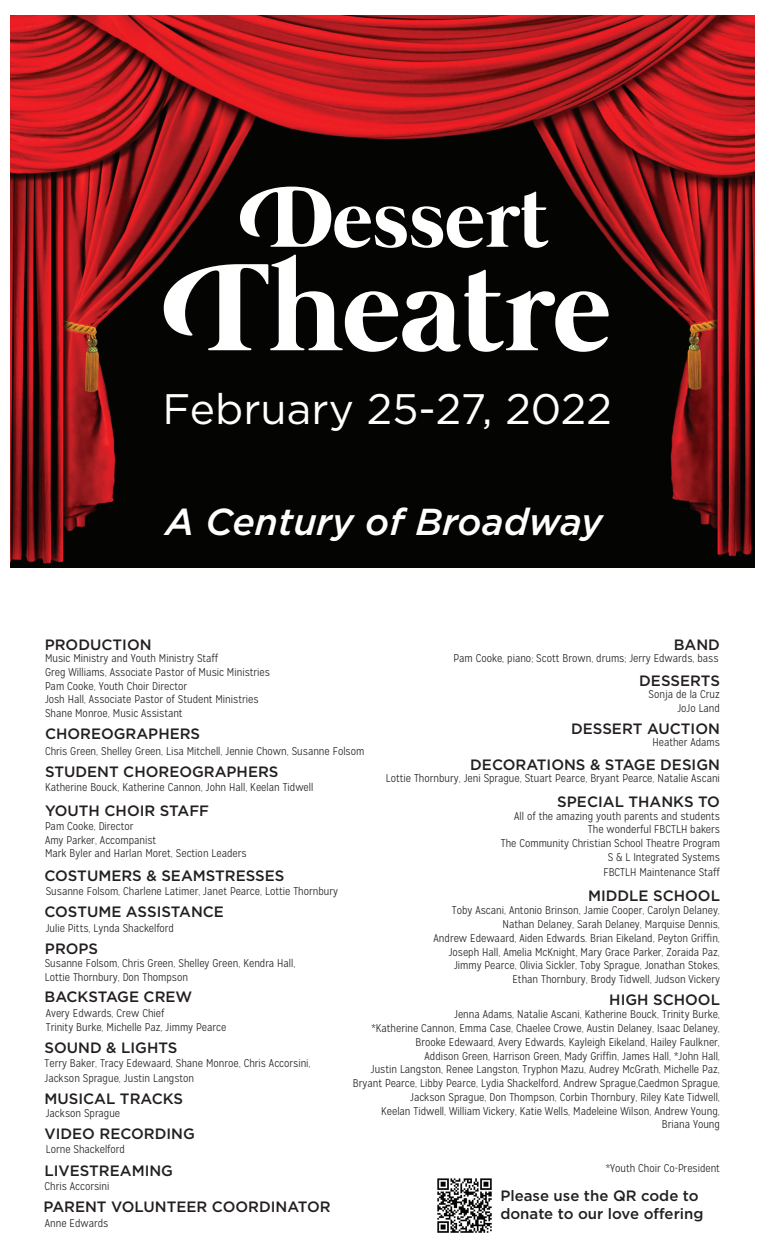
<style>
.page{position:relative;width:765px;height:1260px;background:#fff}
.page>*{position:absolute;margin:0;border:0;box-sizing:border-box;transform-origin:0 0}
.t1{font:700 127.5px "Mermaid Swash Caps";color:#fff}
.t2{font:700 87.38px "Mermaid Swash Caps";color:#fff}
.t3{font:42.62px "Gotham HTF";color:#fff}
.t4{font:italic 500 37.5px "Gotham HTF";color:#fff}
.t5{font:500 15px/18px "Gotham HTF";color:#231f20}
.t6{font:300 11.25px/13.8px "Mission Gothic";color:#231f20}
</style>
<div class="page">
<img style="left:10px;top:15px;width:745px;height:553px">
<img style="left:437px;top:1178px;width:55px;height:55px">
<h2 class="t2" style="left:270px;top:168px;width:280px">Dessert</h2>
<h1 class="t1" style="left:191px;top:235px;width:422px">Theatre</h1>
<h3 class="t3" style="left:162px;top:386px;width:451px">February 25-27, 2022</h3>
<h3 class="t4" style="left:166px;top:501px;width:439px">A Century of Broadway</h3>
<h3 class="t5" style="left:45px;top:635px;width:108px">PRODUCTION</h3>
<h3 class="t5" style="left:674px;top:636px;width:48px">BAND</h3>
<p class="t6" style="left:454px;top:651px;width:266px">Pam Cooke, piano; Scott Brown, drums; Jerry Edwards, bass</p>
<p class="t6" style="left:45px;top:652px;width:227px">Music Ministry and Youth Ministry Staff<br>Greg Williams, Associate Pastor of Music Ministries Pam Cooke, Youth Choir Director<br>Josh Hall, Associate Pastor of Student Ministries Shane Monroe, Music Assistant</p>
<p class="t6" style="left:45px;top:744px;width:321px">Chris Green, Shelley Green, Lisa Mitchell, Jennie Chown, Susanne Folsom</p>
<h3 class="t5" style="left:639px;top:671px;width:82px">DESSERTS</h3>
<p class="t6" style="left:649px;top:688px;width:73px;text-align:right">Sonja de la Cruz<br>JoJo Land</p>
<p class="t6" style="left:652px;top:736px;width:69px">Heather Adams</p>
<p class="t6" style="left:386px;top:772px;width:336px">Lottie Thornbury, Jeni Sprague, Stuart Pearce, Bryant Pearce, Natalie Ascani</p>
<p class="t6" style="left:501px;top:809px;width:221px;text-align:right">All of the amazing youth parents and students The wonderful FBCTLH bakers<br>The Community Christian School Theatre Program S &amp; L Integrated Systems</p>
<p class="t6" style="left:603px;top:865px;width:118px">FBCTLH Maintenance Staff</p>
<p class="t6" style="left:434px;top:904px;width:288px;text-align:right">Toby Ascani, Antonio Brinson, Jamie Cooper, Carolyn Delaney, Nathan Delaney, Sarah Delaney, Marquise Dennis,<br>Andrew Edewaard, Aiden Edwards. Brian Eikeland, Peyton Griffin, Joseph Hall, Amelia McKnight, Mary Grace Parker, Zoraida Paz, Jimmy Pearce, Olivia Sickler, Toby Sprague, Jonathan Stokes, Ethan Thornbury, Brody Tidwell, Judson Vickery</p>
<p class="t6" style="left:353px;top:1008px;width:369px;text-align:right">Jenna Adams, Natalie Ascani, Katherine Bouck, Trinity Burke,<br>*Katherine Cannon, Emma Case, Chaelee Crowe, Austin Delaney, Isaac Delaney, Brooke Edewaard, Avery Edwards, Kayleigh Eikeland, Hailey Faulkner,<br>Addison Green, Harrison Green, Mady Griffin, James Hall, *John Hall,<br>Justin Langston, Renee Langston, Tryphon Mazu, Audrey McGrath, Michelle Paz, Bryant Pearce, Libby Pearce, Lydia Shackelford, Andrew Sprague,Caedmon Sprague, Jackson Sprague, Don Thompson, Corbin Thornbury, Riley Kate Tidwell,<br>Keelan Tidwell, William Vickery, Katie Wells, Madeleine Wilson, Andrew Young, Briana Young</p>
<p class="t6" style="left:606px;top:1161px;width:116px">*Youth Choir Co-President</p>
<h3 class="t5" style="left:571px;top:719px;width:150px">DESSERT AUCTION</h3>
<h3 class="t5" style="left:470px;top:755px;width:251px">DECORATIONS &amp; STAGE DESIGN</h3>
<h3 class="t5" style="left:557px;top:792px;width:164px">SPECIAL THANKS TO</h3>
<h3 class="t5" style="left:45px;top:725px;width:157px">CHOREOGRAPHERS</h3>
<h3 class="t5" style="left:45px;top:763px;width:235px">STUDENT CHOREOGRAPHERS</h3>
<h3 class="t5" style="left:45px;top:801px;width:166px">YOUTH CHOIR STAFF</h3>
<p class="t6" style="left:45px;top:819px;width:203px">Pam Cooke, Director<br>Amy Parker, Accompanist<br>Mark Byler and Harlan Moret, Section Leaders</p>
<p class="t6" style="left:46px;top:885px;width:294px">Susanne Folsom, Charlene Latimer, Janet Pearce, Lottie Thornbury</p>
<h3 class="t5" style="left:45px;top:903px;width:181px">COSTUME ASSISTANCE</h3>
<p class="t6" style="left:46px;top:921px;width:130px">Julie Pitts, Lynda Shackelford</p>
<p class="t6" style="left:45px;top:957px;width:252px">Susanne Folsom, Chris Green, Shelley Green, Kendra Hall,<br>Lottie Thornbury, Don Thompson</p>
<p class="t6" style="left:46px;top:1006px;width:182px">Avery Edwards, Crew Chief<br>Trinity Burke, Michelle Paz, Jimmy Pearce</p>
<h3 class="t5" style="left:45px;top:1038px;width:135px">SOUND &amp; LIGHTS</h3>
<p class="t6" style="left:45px;top:781px;width:270px">Katherine Bouck, Katherine Cannon, John Hall, Keelan Tidwell</p>
<h3 class="t5" style="left:45px;top:866px;width:242px">COSTUMERS &amp; SEAMSTRESSES</h3>
<h3 class="t5" style="left:588px;top:887px;width:133px">MIDDLE SCHOOL</h3>
<h3 class="t5" style="left:45px;top:940px;width:55px">PROPS</h3>
<h3 class="t5" style="left:45px;top:987px;width:149px">BACKSTAGE CREW</h3>
<h3 class="t5" style="left:609px;top:990px;width:112px">HIGH SCHOOL</h3>
<p class="t6" style="left:45px;top:1055px;width:268px;line-height:15px">Terry Baker, Tracy Edewaard, Shane Monroe, Chris Accorsini,<br>Jackson Sprague, Justin Langston</p>
<h3 class="t5" style="left:45px;top:1089px;width:140px">MUSICAL TRACKS</h3>
<p class="t6" style="left:46px;top:1106px;width:76px">Jackson Sprague</p>
<h3 class="t5" style="left:45px;top:1124px;width:152px">VIDEO RECORDING</h3>
<p class="t6" style="left:46px;top:1142px;width:81px">Lorne Shackelford</p>
<h3 class="t5" style="left:45px;top:1162px;width:130px">LIVESTREAMING</h3>
<p class="t6" style="left:45px;top:1180px;width:66px">Chris Accorsini</p>
<h3 class="t5" style="left:500px;top:1187px;width:205px">Please use the QR code to donate to our love offering</h3>
<h3 class="t5" style="left:43px;top:1198px;width:289px">PARENT VOLUNTEER COORDINATOR</h3>
<p class="t6" style="left:45px;top:1216px;width:65px">Anne Edwards</p>
</div>
